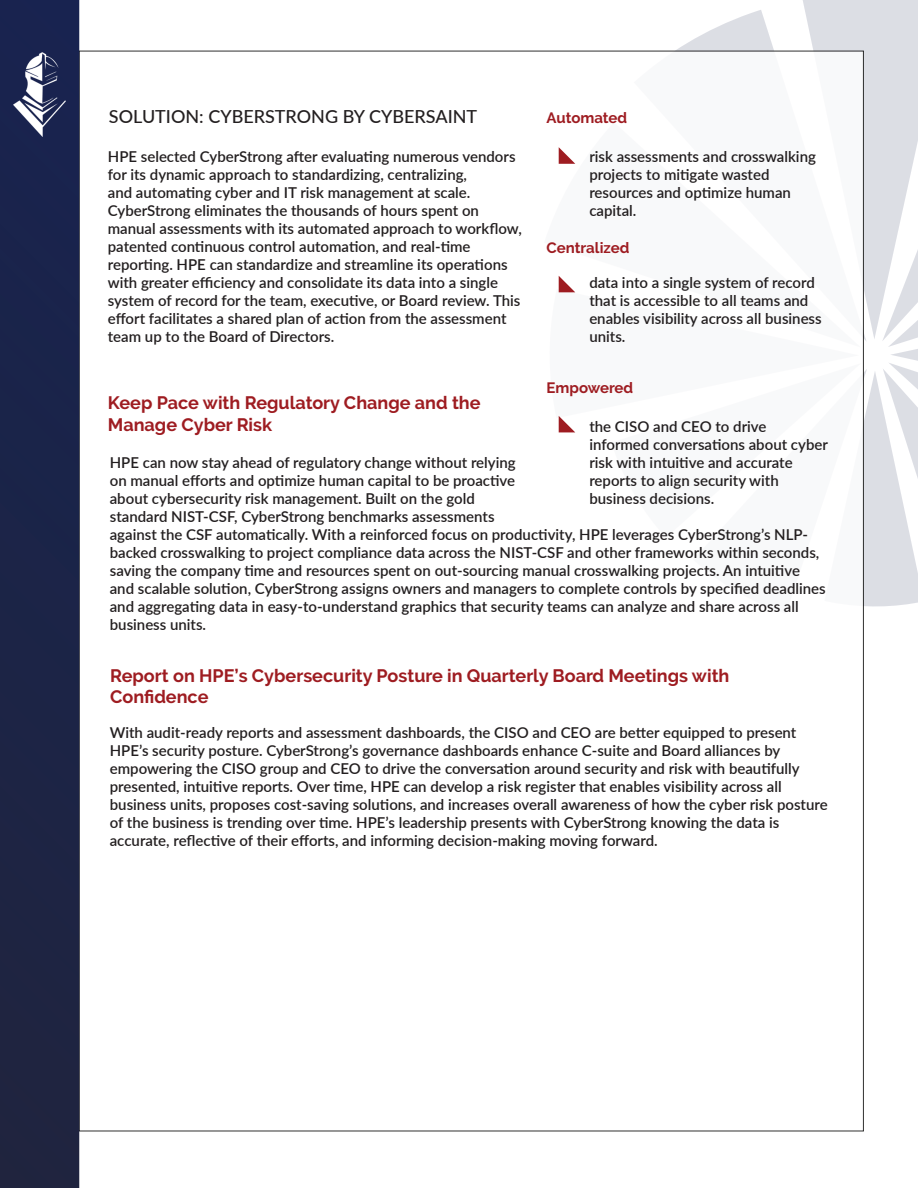
<style>
.page{position:relative;width:918px;height:1188px;background:#fff}
.page>*{position:absolute;margin:0;border:0;box-sizing:border-box;transform-origin:0 0}
.t1{font:700 18px/21.6px "Raleway";color:#9e1c21}
.t2{font:500 18px "Lato";color:#231f20}
.t3{font:600 15px/18px "Lato";color:#231f20}
.t4{font:700 15px "Raleway";color:#9e1c21}
</style>
<div class="page">
<div style="left:0;top:0;width:79px;height:1188px;background:#1c2446"></div>
<img style="left:13px;top:51px;width:53px;height:85px">
<svg style="left:547px;top:0;width:371px;height:614px"></svg>
<p class="t2" style="left:109px;top:104px;width:370px">SOLUTION: CYBERSTRONG BY CYBERSAINT</p>
<p class="t3" style="left:108px;top:147px;width:415px">HPE selected CyberStrong after evaluating numerous vendors for its dynamic approach to standardizing, centralizing,<br>and automating cyber and IT risk management at scale.<br>CyberStrong eliminates the thousands of hours spent on manual assessments with its automated approach to workflow, patented continuous control automation, and real-time reporting. HPE can standardize and streamline its operations with greater efficiency and consolidate its data into a single system of record for the team, executive, or Board review. This effort facilitates a shared plan of action from the assessment team up to the Board of Directors.</p>
<p class="t1" style="left:108px;top:392px;width:374px">Keep Pace with Regulatory Change and the<br>Manage Cyber Risk</p>
<p class="t3" style="left:110px;top:453px;width:407px">HPE can now stay ahead of regulatory change without relying on manual efforts and optimize human capital to be proactive about cybersecurity risk management. Built on the gold standard NIST-CSF, CyberStrong benchmarks assessments</p>
<p class="t4" style="left:547px;top:109px;width:82px">Automated</p>
<p class="t3" style="left:589px;top:147px;width:228px">risk assessments and crosswalking projects to mitigate wasted resources and optimize human capital.</p>
<p class="t4" style="left:547px;top:239px;width:84px">Centralized</p>
<p class="t3" style="left:589px;top:273px;width:234px">data into a single system of record that is accessible to all teams and enables visibility across all business units.</p>
<p class="t4" style="left:547px;top:379px;width:88px">Empowered</p>
<p class="t3" style="left:589px;top:417px;width:240px">the CISO and CEO to drive informed conversations about cyber risk with intuitive and accurate reports to align security with business decisions.</p>
<p class="t3" style="left:110px;top:525px;width:717px">against the CSF automatically. With a reinforced focus on productivity, HPE leverages CyberStrong’s NLP&shy;backed crosswalking to project compliance data across the NIST-CSF and other frameworks within seconds, saving the company time and resources spent on out-sourcing manual crosswalking projects. An intuitive and scalable solution, CyberStrong assigns owners and managers to complete controls by specified deadlines and aggregating data in easy-to-understand graphics that security teams can analyze and share across all business units.</p>
<p class="t1" style="left:110px;top:665px;width:621px">Report on HPE’s Cybersecurity Posture in Quarterly Board Meetings with<br>Confidence</p>
<p class="t3" style="left:110px;top:723px;width:719px">With audit-ready reports and assessment dashboards, the CISO and CEO are better equipped to present HPE’s security posture. CyberStrong’s governance dashboards enhance C-suite and Board alliances by empowering the CISO group and CEO to drive the conversation around security and risk with beautifully presented, intuitive reports. Over time, HPE can develop a risk register that enables visibility across all business units, proposes cost-saving solutions, and increases overall awareness of how the cyber risk posture of the business is trending over time. HPE’s leadership presents with CyberStrong knowing the data is accurate, reflective of their efforts, and informing decision-making moving forward.</p>
</div>
